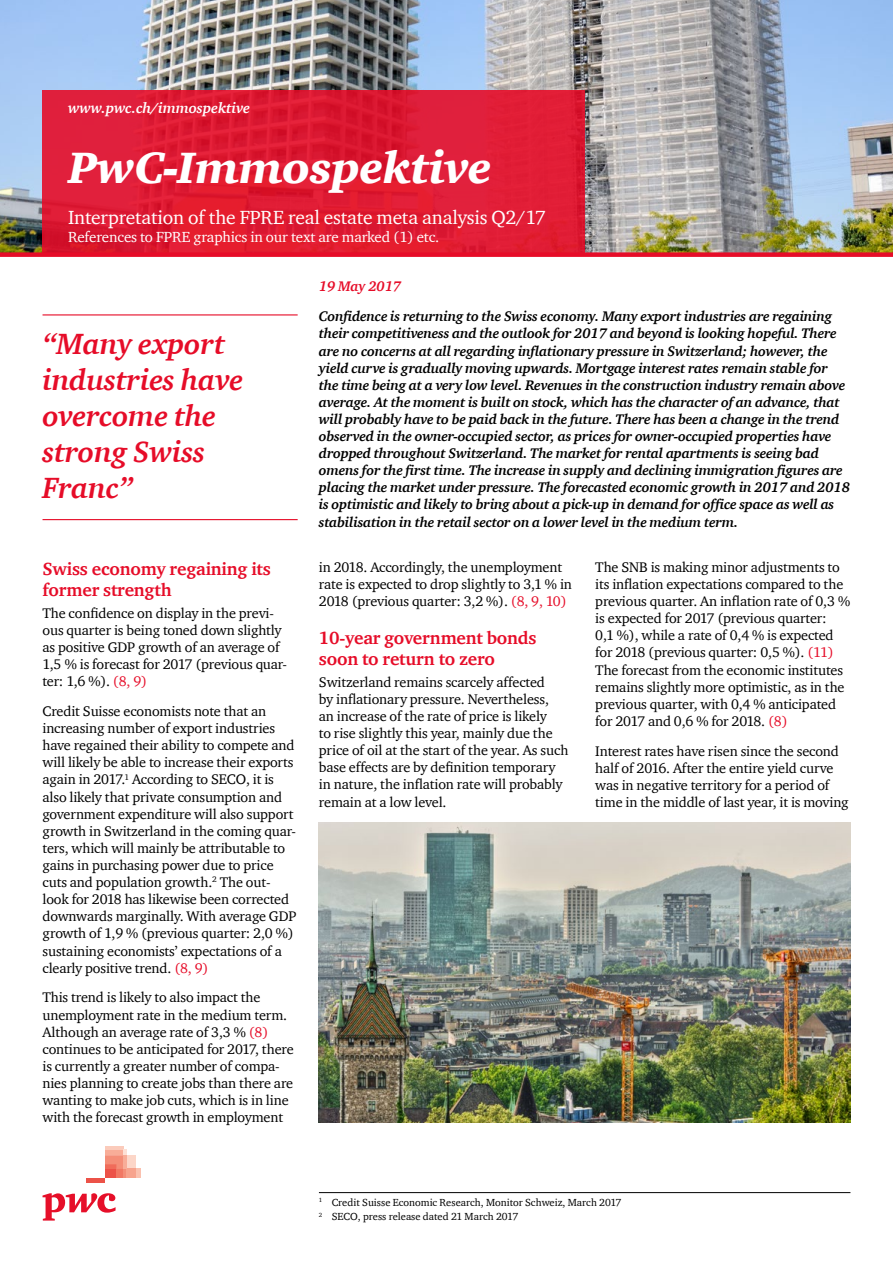
<style>
.page{position:relative;width:893px;height:1263px;background:#fff}
.page>*{position:absolute;margin:0;border:0;box-sizing:border-box;transform-origin:0 0}
.t1{font:italic 900 45px "ITC Charter Com";letter-spacing:-.01em;color:#fff}
.t2{font:italic 700 30px/36px "ITC Charter Com";letter-spacing:-.01em;color:#e60c28}
.t3{font:19.5px "ITC Charter Com";letter-spacing:-.01em;color:#fff}
.t4{font:700 18px/21.6px "ITC Charter Com";letter-spacing:-.01em;color:#e60c28}
.t5{font:15px "ITC Charter Com";letter-spacing:-.01em;color:#fff}
.t6{font:italic 700 15px "ITC Charter Com";letter-spacing:-.01em;color:#fff}
.t7{font:14.25px/17.1px "ITC Charter Com";letter-spacing:-.01em;color:#000}
.t8{font:italic 700 14.25px/17.1px "ITC Charter Com";letter-spacing:-.015em;color:#000}
.t9{font:italic 700 14.25px "ITC Charter Com";letter-spacing:-.015em;color:#e60c28}
.t10{font:10.5px/14.7px "ITC Charter Com";color:#000}
.s1{color:#e60c28}
</style>
<div class="page">
<img style="left:0;top:0;width:893px;height:252px">
<div style="left:43px;top:90px;width:542px;height:163px;background:linear-gradient(to right,#de1b34,#e01c34)"></div>
<div style="left:0;top:252px;width:893px;height:5px;background:#e60c28"></div>
<svg style="left:43px;top:1193px;width:73px;height:27px"></svg>
<div style="left:136px;top:1169px;width:5px;height:9px;background:#fac1af"></div>
<div style="left:127px;top:1155px;width:9px;height:14px;background:#fcd6c8"></div>
<hr style="left:87px;top:1178px;width:18px;height:4px;background:#ec5248">
<div style="left:127px;top:1169px;width:9px;height:9px;background:#f7a38d"></div>
<hr style="left:105px;top:1146px;width:18px;height:3px;background:#fbcbbb">
<svg style="left:105px;top:1149px;width:22px;height:29px"></svg>
<hr style="left:123px;top:1155px;width:4px;height:14px;background:#f8ad98">
<hr style="left:319px;top:1192px;width:531px;height:1px;background:#000">
<img style="left:319px;top:823px;width:531px;height:300px">
<hr style="left:43px;top:314px;width:255px;height:1px;background:#e60c28">
<hr style="left:43px;top:519px;width:255px;height:1px;background:#e60c28">
<p class="t6" style="left:68px;top:99px;width:184px">www.pwc.ch/immospektive</p>
<h1 class="t1" style="left:68px;top:140px;width:425px">PwC-Immospektive</h1>
<h3 class="t3" style="left:68px;top:205px;width:479px">Interpretation of the FPRE real estate meta analysis Q2/17</h3>
<p class="t5" style="left:68px;top:227px;width:373px">References to FPRE graphics in our text are marked (1) etc.</p>
<h2 class="t2" style="left:43px;top:325px;width:202px">“Many export industries have overcome the strong Swiss<br>Franc”</h2>
<p class="t4" style="left:43px;top:557px;width:230px">Swiss economy regaining its former strength</p>
<p class="t7" style="left:43px;top:604px;width:246px">The confidence on display in the previ&shy;ous quarter is being toned down slightly as positive GDP growth of an average of 1,5 % is forecast for 2017 (previous quar&shy;ter: 1,6 %). <span class="s1">(8, 9)</span></p>
<p class="t7" style="left:43px;top:702px;width:255px">Credit Suisse economists note that an increasing number of export industries have regained their ability to compete and will likely be able to increase their exports again in 2017.<sup>1</sup> According to SECO, it is also likely that private consumption and government expenditure will also support growth in Switzerland in the coming quar&shy;ters, which will mainly be attributable to gains in purchasing power due to price cuts and population growth.<sup>2</sup> The out&shy;look for 2018 has likewise been corrected downwards marginally. With average GDP growth of 1,9 % (previous quarter: 2,0 %) sustaining economists’ expectations of a clearly positive trend. <span class="s1">(8, 9)</span></p>
<p class="t7" style="left:43px;top:989px;width:253px">This trend is likely to also impact the unemployment rate in the medium term.<br>Although an average rate of 3,3 % <span class="s1">(8) </span>continues to be anticipated for 2017, there is currently a greater number of compa&shy;nies planning to create jobs than there are wanting to make job cuts, which is in line with the forecast growth in employment</p>
<p class="t9" style="left:319px;top:278px;width:84px">19 May 2017</p>
<p class="t8" style="left:319px;top:308px;width:533px">Confidence is returning to the Swiss economy. Many export industries are regaining their competitiveness and the outlook for 2017 and beyond is looking hopeful. There are no concerns at all regarding inflationary pressure in Switzerland; however, the yield curve is gradually moving upwards. Mortgage interest rates remain stable for the time being at a very low level. Revenues in the construction industry remain above average. At the moment is built on stock, which has the character of an advance, that will probably have to be paid back in the future. There has been a change in the trend observed in the owner-occupied sector, as prices for owner-occupied properties have dropped throughout Switzerland. The market for rental apartments is seeing bad omens for the first time. The increase in supply and declining immigration figures are placing the market under pressure. The forecasted economic growth in 2017 and 2018 is optimistic and likely to bring about a pick-up in demand for office space as well as stabilisation in the retail sector on a lower level in the medium term.</p>
<p class="t7" style="left:319px;top:558px;width:254px">in 2018. Accordingly, the unemployment rate is expected to drop slightly to 3,1 % in<br>2018 (previous quarter: 3,2 %). <span class="s1">(8, 9, 10)</span></p>
<p class="t4" style="left:319px;top:627px;width:219px">10-year government bonds soon to return to zero</p>
<p class="t7" style="left:319px;top:673px;width:251px">Switzerland remains scarcely affected<br>by inflationary pressure. Nevertheless,<br>an increase of the rate of price is likely<br>to rise slightly this year, mainly due the price of oil at the start of the year. As such base effects are by definition temporary in nature, the inflation rate will probably remain at a low level.</p>
<p class="t7" style="left:595px;top:558px;width:257px">The SNB is making minor adjustments to its inflation expectations compared to the previous quarter. An inflation rate of 0,3 % is expected for 2017 (previous quarter:<br>0,1 %), while a rate of 0,4 % is expected for 2018 (previous quarter: 0,5 %). <span class="s1">(11)<br></span>The forecast from the economic institutes remains slightly more optimistic, as in the previous quarter, with 0,4 % anticipated for 2017 and 0,6 % for 2018. <span class="s1">(8)</span></p>
<p class="t7" style="left:595px;top:742px;width:255px">Interest rates have risen since the second half of 2016. After the entire yield curve was in negative territory for a period of time in the middle of last year, it is moving</p>
<p class="t10" style="left:319px;top:1195px;width:304px"><sup>1</sup> Credit Suisse Economic Research, Monitor Schweiz, March 2017<br><sup>2</sup> SECO, press release dated 21 March 2017</p>
</div>
